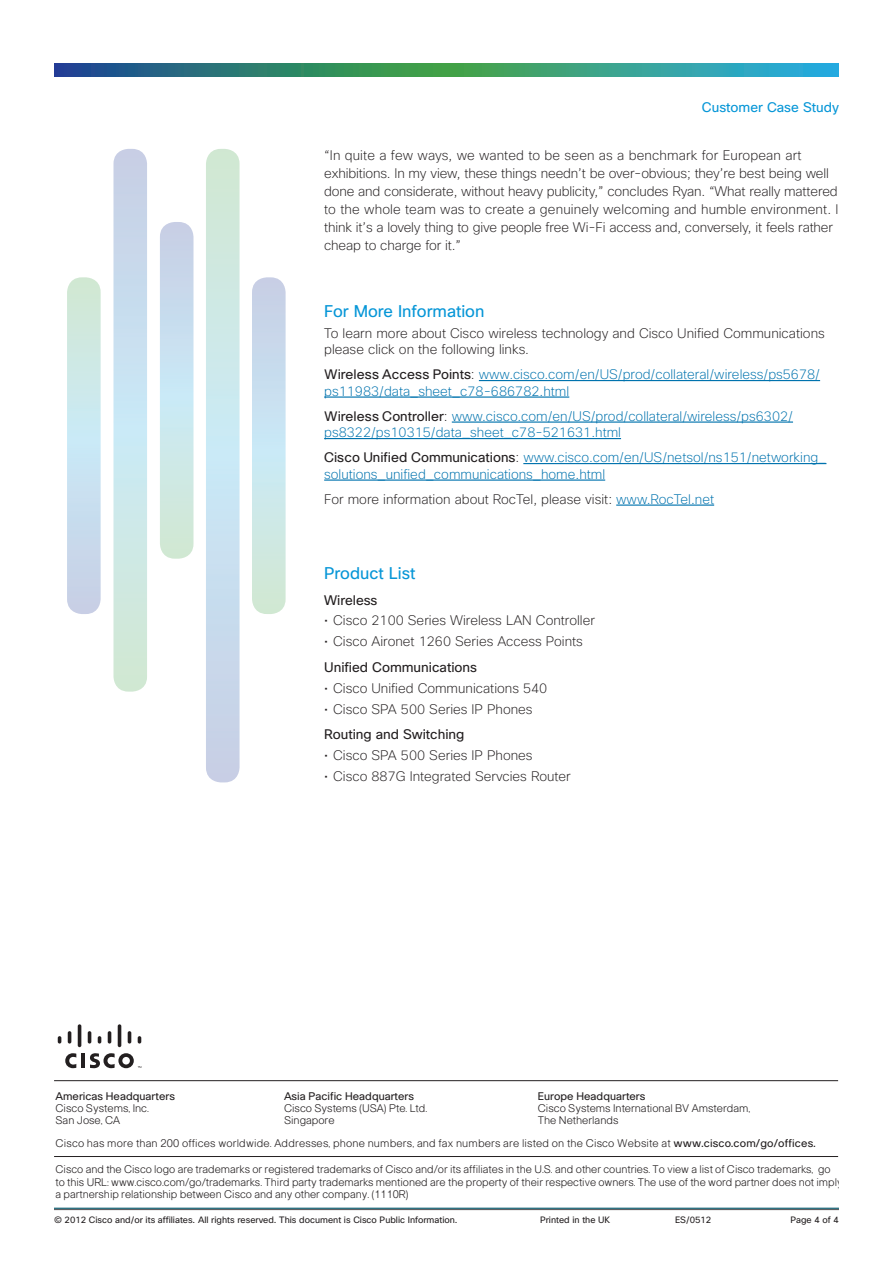
<style>
.page{position:relative;width:893px;height:1263px;background:#fff}
.page>*{position:absolute;margin:0;border:0;box-sizing:border-box;transform-origin:0 0}
.For_More_Information{font:16.5px "Cisco Sans";color:#0696d7}
.Product_List_Header{font:16.5px "Cisco Sans";color:#0696d7}
.Body_Text{font:200 13.5px/18px "Cisco Sans";letter-spacing:-.01em;color:#231f20}
.For_more_Info_text{font:200 13.5px/16.5px "Cisco Sans";color:#0073ae}
.Product_Bullet_Text{font:200 13.5px "Cisco Sans";color:#231f20}
.For_more_Info_text-2{font:200 13.5px/16.5px "Cisco Sans";color:#231f20}
.Product_List_Head{font:13.5px "Cisco Sans";color:#231f20}
.Page_Head{font:13.5px "Cisco Sans";color:#0696d7}
.t1{font:300 10.8px/12.3px "Cisco";color:#231f20}
.Page_Footer{font:9px "Cisco Sans";color:#231f20}
.s1{font-family:"Cisco";font-weight:400;color:#231f20}
.s2{color:#231f20}
.s3{color:#0073ae}
.s4{font-weight:400}
</style>
<div class="page">
<hr style="left:479px;top:380px;width:341px;height:1px;background:#0073ae">
<hr style="left:324px;top:396px;width:245px;height:2px;background:#0073ae">
<hr style="left:452px;top:421px;width:341px;height:2px;background:#0073ae">
<hr style="left:324px;top:438px;width:297px;height:1px;background:#0073ae">
<hr style="left:523px;top:463px;width:303px;height:1px;background:#0073ae">
<hr style="left:324px;top:479px;width:281px;height:2px;background:#0073ae">
<hr style="left:616px;top:504px;width:98px;height:2px;background:#0073ae">
<svg style="left:113px;top:149px;width:34px;height:543px;background:#cce2e9"></svg>
<svg style="left:252px;top:277px;width:34px;height:337px;background:#cbe1e8"></svg>
<svg style="left:206px;top:149px;width:34px;height:633px;background:#cbe2e9"></svg>
<svg style="left:67px;top:277px;width:34px;height:337px;background:#cbe2e8"></svg>
<svg style="left:160px;top:222px;width:34px;height:337px;background:#cbe1e8"></svg>
<svg style="left:54px;top:64px;width:785px;height:13px;background:#328e83"></svg>
<hr style="left:54px;top:1209px;width:785px;height:1px;background:#5f5f62">
<hr style="left:54px;top:1208px;width:785px;height:1px;background:#005467">
<hr style="left:81px;top:1053px;width:4px;height:15px;background:#231f20">
<svg style="left:65px;top:1053px;width:11px;height:15px"></svg>
<svg style="left:58px;top:1036px;width:3px;height:7px"></svg>
<svg style="left:68px;top:1031px;width:3px;height:12px"></svg>
<hr style="left:78px;top:1024px;width:3px;height:23px;background:#231f20;border-radius:2px">
<svg style="left:88px;top:1031px;width:3px;height:12px"></svg>
<svg style="left:98px;top:1036px;width:3px;height:7px"></svg>
<svg style="left:108px;top:1031px;width:3px;height:12px"></svg>
<hr style="left:118px;top:1024px;width:3px;height:23px;background:#231f20;border-radius:2px">
<svg style="left:128px;top:1031px;width:3px;height:12px"></svg>
<svg style="left:138px;top:1036px;width:3px;height:7px"></svg>
<svg style="left:90px;top:1053px;width:51px;height:15px"></svg>
<hr style="left:54px;top:1080px;width:784px;height:1px;background:#231f20">
<hr style="left:54px;top:1156px;width:784px;height:1px;background:#231f20">
<p class="Page_Head" style="left:702px;top:99px;width:139px">Customer Case Study</p>
<p class="Body_Text" style="left:324px;top:146px;width:516px">“In quite a few ways, we wanted to be seen as a benchmark for European art exhibitions. In my view, these things needn’t be over-obvious; they’re best being well done and considerate, without heavy publicity,” concludes Ryan. “What really mattered to the whole team was to create a genuinely welcoming and humble environment. I think it’s a lovely thing to give people free Wi-Fi access and, conversely, it feels rather cheap to charge for it.”</p>
<p class="For_More_Information" style="left:324px;top:301px;width:162px">For More Information</p>
<p class="For_more_Info_text-2" style="left:324px;top:325px;width:502px">To learn more about Cisco wireless technology and Cisco Unified Communications please click on the following links.</p>
<p class="For_more_Info_text" style="left:324px;top:366px;width:497px"><span class="s1">Wireless Access Points</span><span class="s2">:</span> www.cisco.com/en/US/prod/collateral/wireless/ps5678/ ps11983/data_sheet_c78-686782.html</p>
<p class="For_more_Info_text" style="left:324px;top:408px;width:470px"><span class="s1">Wireless Controller</span><span class="s2">:</span> www.cisco.com/en/US/prod/collateral/wireless/ps6302/ ps8322/ps10315/data_sheet_c78-521631.html</p>
<p class="For_more_Info_text" style="left:324px;top:449px;width:504px"><span class="s1">Cisco Unified Communications</span><span class="s2">:</span> www.cisco.com/en/US/netsol/ns151/networking_ solutions_unified_communications_home.html</p>
<p class="For_more_Info_text-2" style="left:324px;top:491px;width:391px">For more information about RocTel, please visit: <span class="s3">www.RocTel.net</span></p>
<p class="Product_List_Header" style="left:324px;top:563px;width:93px">Product List</p>
<p class="Product_List_Head" style="left:324px;top:591px;width:55px">Wireless</p>
<p class="Product_Bullet_Text" style="left:324px;top:612px;width:272px">• Cisco 2100 Series Wireless LAN Controller</p>
<p class="Product_Bullet_Text" style="left:324px;top:633px;width:260px">• Cisco Aironet 1260 Series Access Points</p>
<p class="Product_List_Head" style="left:324px;top:659px;width:154px">Unified Communications</p>
<p class="Product_Bullet_Text" style="left:324px;top:679px;width:225px">• Cisco Unified Communications 540</p>
<p class="Product_Bullet_Text" style="left:324px;top:700px;width:210px">• Cisco SPA 500 Series IP Phones</p>
<p class="Product_List_Head" style="left:324px;top:726px;width:142px">Routing and Switching</p>
<p class="Product_Bullet_Text" style="left:324px;top:747px;width:210px">• Cisco SPA 500 Series IP Phones</p>
<p class="Product_Bullet_Text" style="left:324px;top:767px;width:248px">• Cisco 887G Integrated Servcies Router</p>
<p class="t1" style="left:56px;top:1089px;width:121px"><span class="s4">Americas Headquarters<br></span>Cisco Systems, Inc.<br>San Jose, CA</p>
<p class="t1" style="left:284px;top:1089px;width:145px"><span class="s4">Asia Pacific Headquarters<br></span>Cisco Systems (USA) Pte. Ltd.<br>Singapore</p>
<p class="t1" style="left:538px;top:1089px;width:214px"><span class="s4">Europe Headquarters<br></span>Cisco Systems International BV Amsterdam,<br>The Netherlands</p>
<p class="t1" style="left:56px;top:1137px;width:761px">Cisco has more than 200 offices worldwide. Addresses, phone numbers, and fax numbers are listed on the Cisco Website at <span class="s4">www.cisco.com/go/offices.</span></p>
<p class="t1" style="left:56px;top:1163px;width:789px">Cisco and the Cisco logo are trademarks or registered trademarks of Cisco and/or its affiliates in the U.S. and other countries. To view a list of Cisco trademarks, go to this URL: www.cisco.com/go/trademarks. Third party trademarks mentioned are the property of their respective owners. The use of the word partner does not imply a partnership relationship between Cisco and any other company. (1110R)</p>
<p class="Page_Footer" style="left:54px;top:1213px;width:405px">© 2012 Cisco and/or its affiliates. All rights reserved. This document is Cisco Public Information.</p>
<p class="Page_Footer" style="left:540px;top:1213px;width:72px">Printed in the UK</p>
<p class="Page_Footer" style="left:675px;top:1213px;width:38px">ES/0512</p>
<p class="Page_Footer" style="left:791px;top:1213px;width:50px">Page 4 of 4</p>
</div>
